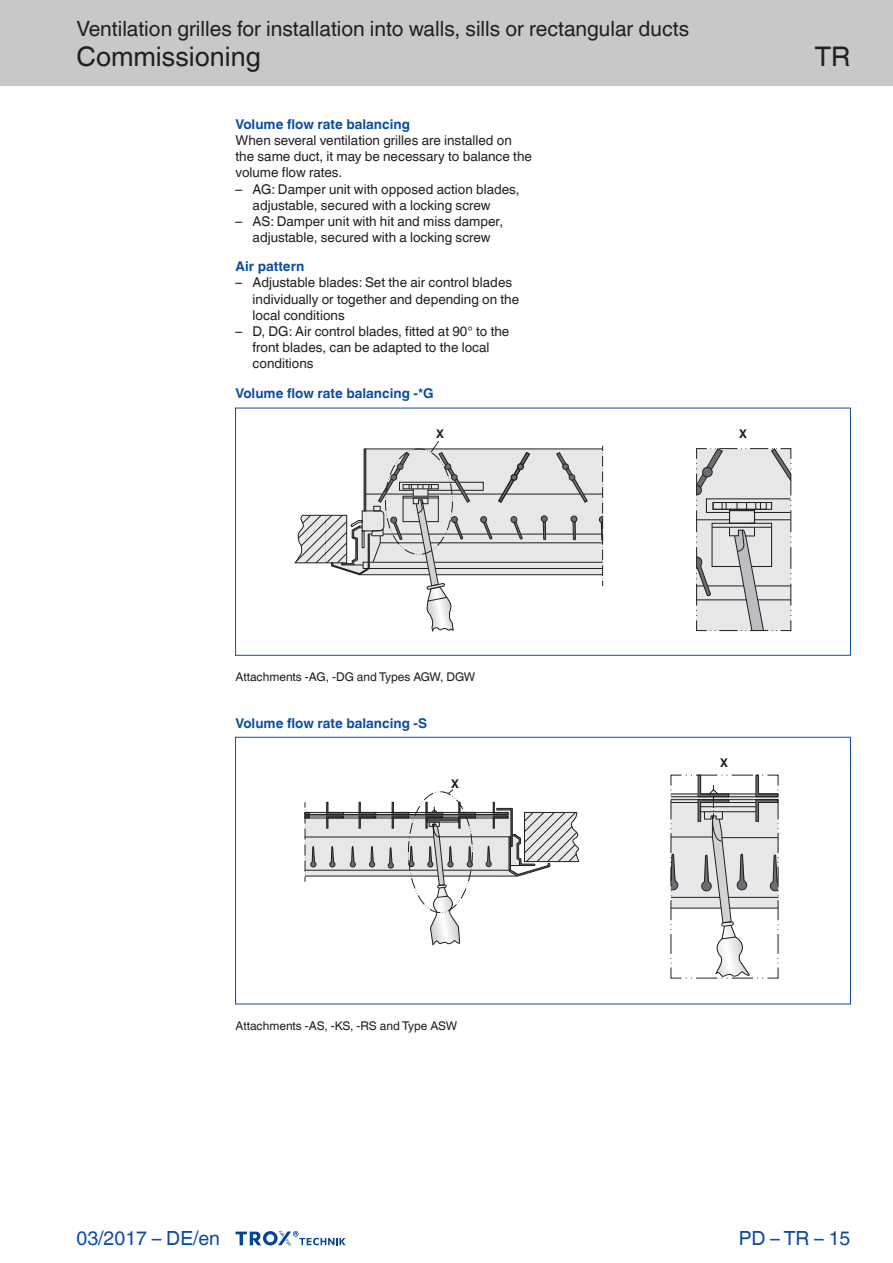
<style>
.page{position:relative;width:893px;height:1263px;background:#fff}
.page>*{position:absolute;margin:0;border:0;box-sizing:border-box;transform-origin:0 0}
.Navigation_2{font:27px "TROX Helvetica";color:#231f20}
.Navigation_3{font:27px "TROX Helvetica";color:#231f20}
.Navigation_1{font:21px "TROX Helvetica";color:#231f20}
.country{font:19.5px "TROX Helvetica";color:#0d4da1}
.pagina_li-re{font:19.5px "TROX Helvetica";color:#0d4da1}
.descr_txt_section_li{font:13.5px/16.2px "TROX Helvetica";color:#231f20}
.descr_txt_section_pa{font:13.5px/16.2px "TROX Helvetica";color:#231f20}
.Standard_oben_links{font:700 13.5px "TROX Helvetica";color:#0d4da1}
.descr_txt_section_ti{font:700 13.5px "TROX Helvetica";color:#0d4da1}
._30_graphic_footer{font:12px "TROX Helvetica";color:#231f20}
.Update_OIDs{font:700 12px "TROX Helvetica";color:#1d1d1b}
</style>
<div class="page">
<div style="left:0;top:0;width:893px;height:85px;background:#c7c8ca"></div>
<svg style="left:236px;top:1231px;width:110px;height:15px"></svg>
<svg style="left:696px;top:448px;width:96px;height:184px;background:#cbccce"></svg>
<svg style="left:294px;top:441px;width:310px;height:191px"></svg>
<hr style="left:235px;top:408px;width:1px;height:248px;background:#0d4da1">
<hr style="left:850px;top:408px;width:1px;height:248px;background:#0d4da1">
<hr style="left:235px;top:408px;width:615px;height:1px;background:#0d4da1">
<hr style="left:235px;top:655px;width:615px;height:1px;background:#0d4da1">
<svg style="left:670px;top:774px;width:109px;height:205px"></svg>
<svg style="left:305px;top:789px;width:275px;height:157px"></svg>
<hr style="left:235px;top:737px;width:1px;height:267px;background:#0d4da1">
<hr style="left:850px;top:737px;width:1px;height:267px;background:#0d4da1">
<hr style="left:235px;top:737px;width:615px;height:1px;background:#0d4da1">
<hr style="left:235px;top:1003px;width:615px;height:1px;background:#0d4da1">
<p class="Navigation_1" style="left:77px;top:17px;width:614px">Ventilation grilles for installation into walls, sills or rectangular ducts</p>
<p class="Navigation_2" style="left:77px;top:41px;width:186px">Commissioning</p>
<p class="descr_txt_section_ti" style="left:236px;top:116px;width:176px">Volume flow rate balancing</p>
<p class="descr_txt_section_pa" style="left:236px;top:132px;width:298px">When several ventilation grilles are installed on the same duct, it may be necessary to balance the volume flow rates.</p>
<p class="descr_txt_section_li" style="left:253px;top:181px;width:268px;text-indent:-17px">– AG: Damper unit with opposed action blades, adjustable, secured with a locking screw</p>
<p class="descr_txt_section_li" style="left:236px;top:213px;width:269px;text-align:center">– AS: Damper unit with hit and miss damper, adjustable, secured with a locking screw</p>
<p class="descr_txt_section_ti" style="left:236px;top:259px;width:70px">Air pattern</p>
<p class="descr_txt_section_li" style="left:253px;top:275px;width:268px;text-indent:-17px">– Adjustable blades: Set the air control blades individually or together and depending on the local conditions</p>
<p class="descr_txt_section_li" style="left:253px;top:323px;width:258px;text-indent:-17px">– D, DG: Air control blades, fitted at 90° to the front blades, can be adapted to the local conditions</p>
<p class="Standard_oben_links" style="left:236px;top:386px;width:200px">Volume flow rate balancing -*G</p>
<p class="Update_OIDs" style="left:436px;top:427px;width:9px">X</p>
<p class="Update_OIDs" style="left:739px;top:427px;width:9px">X</p>
<p class="Navigation_3" style="left:815px;top:41px;width:37px">TR</p>
<p class="_30_graphic_footer" style="left:236px;top:670px;width:241px">Attachments -AG, -DG and Types AGW, DGW</p>
<p class="Standard_oben_links" style="left:236px;top:715px;width:193px">Volume flow rate balancing -S</p>
<p class="Update_OIDs" style="left:451px;top:777px;width:9px">X</p>
<p class="_30_graphic_footer" style="left:236px;top:1018px;width:223px">Attachments -AS, -KS, -RS and Type ASW</p>
<p class="Update_OIDs" style="left:720px;top:756px;width:9px">X</p>
<p class="country" style="left:77px;top:1227px;width:145px">03/2017 – DE/en</p>
<p class="pagina_li-re" style="left:739px;top:1227px;width:113px">PD – TR – 15</p>
</div>
